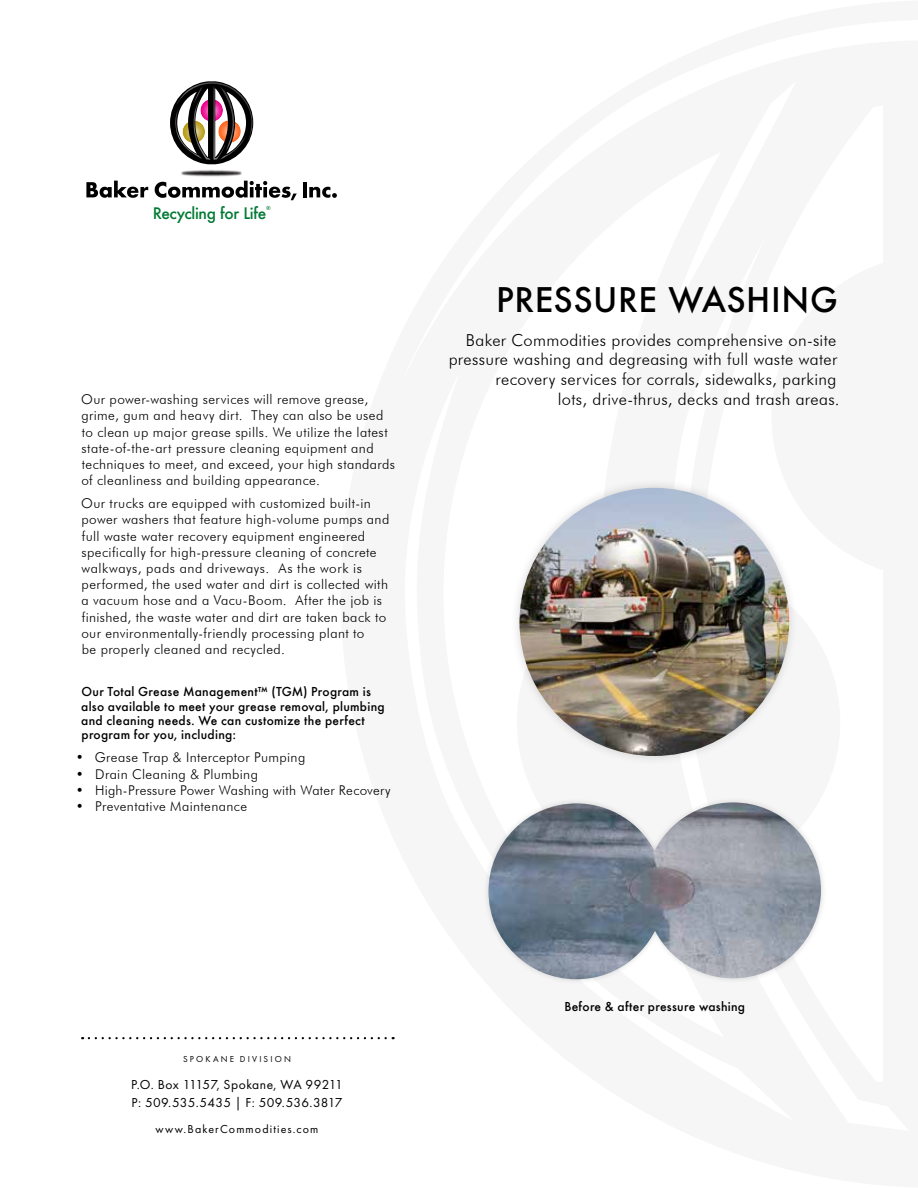
<style>
.page{position:relative;width:918px;height:1188px;background:#fff}
.page>*{position:absolute;margin:0;border:0;box-sizing:border-box;transform-origin:0 0}
.t1{font:500 33px "Futura";letter-spacing:.015em;color:#000}
.t2{font:300 16.5px/19.8px "Futura BT";letter-spacing:.02em;color:#000;text-align:right}
.t3{font:500 15.45px "Futura";letter-spacing:-.02em;color:#007934}
.t4{font:300 13.5px/16.2px "Futura BT";letter-spacing:.03em;color:#000}
.t5{font:13.5px/18px "Futura PT";letter-spacing:.02em;color:#000}
.t6{font:500 12px/14.4px "Futura";letter-spacing:.02em;color:#000}
.t7{font:12px "Futura PT";letter-spacing:.09em;color:#000}
.t8{font:9px "Futura PT";letter-spacing:.24em;color:#000}
.t9{font:500 5.4px "Futura";color:#007934}
</style>
<div class="page">
<img style="left:181px;top:170px;width:67px;height:11px">
<svg style="left:170px;top:81px;width:84px;height:84px"></svg>
<svg style="left:86px;top:181px;width:62px;height:17px"></svg>
<svg style="left:155px;top:181px;width:142px;height:19px"></svg>
<hr style="left:303px;top:182px;width:4px;height:15px;background:#000">
<svg style="left:309px;top:187px;width:28px;height:11px"></svg>
<svg style="left:89px;top:1037px;width:305px;height:2px"></svg>
<div style="left:483px;top:796px;width:344px;height:190px;background:#f6f6f6"></div>
<img style="left:488px;top:802px;width:333px;height:177px">
<div style="left:510px;top:478px;width:289px;height:287px;background:#f9f9f9"></div>
<img style="left:519px;top:488px;width:270px;height:268px">
<p class="t3" style="left:153px;top:202px;width:115px">Recycling for Life</p>
<p class="t9" style="left:266px;top:205px;width:6px">®</p>
<h1 class="t1" style="left:496px;top:277px;width:343px">PRESSURE WASHING</h1>
<p class="t2" style="left:449px;top:330px;width:390px">Baker Commodities provides comprehensive on-site pressure washing and degreasing with full waste water recovery services for corrals, sidewalks, parking</p>
<p class="t4" style="left:81px;top:391px;width:289px">Our power-washing services will remove grease,</p>
<p class="t2" style="left:558px;top:389px;width:283px">lots, drive-thrus, decks and trash areas.</p>
<p class="t4" style="left:81px;top:407px;width:315px">grime, gum and heavy dirt. They can also be used to clean up major grease spills. We utilize the latest state-of-the-art pressure cleaning equipment and techniques to meet, and exceed, your high standards of cleanliness and building appearance.</p>
<p class="t4" style="left:81px;top:495px;width:310px">Our trucks are equipped with customized built-in power washers that feature high-volume pumps and full waste water recovery equipment engineered specifically for high-pressure cleaning of concrete walkways, pads and driveways. As the work is performed, the used water and dirt is collected with a vacuum hose and a Vacu-Boom. After the job is finished, the waste water and dirt are taken back to our environmentally-friendly processing plant to<br>be properly cleaned and recycled.</p>
<p class="t6" style="left:81px;top:684px;width:305px">Our Total Grease Management™ (TGM) Program is also available to meet your grease removal, plumbing and cleaning needs. We can customize the perfect program for you, including:</p>
<p class="t4" style="left:76px;top:749px;width:231px">• Grease Trap &amp; Interceptor Pumping</p>
<p class="t4" style="left:76px;top:766px;width:184px">• Drain Cleaning &amp; Plumbing</p>
<p class="t4" style="left:76px;top:782px;width:316px">• High-Pressure Power Washing with Water Recovery</p>
<p class="t4" style="left:76px;top:798px;width:173px">• Preventative Maintenance</p>
<p class="t8" style="left:183px;top:1054px;width:109px">SPOKANE DIVISION</p>
<p class="t5" style="left:131px;top:1076px;width:213px">P.O. Box 11157, Spokane, WA 99211<br>P: 509.535.5435 | F: 509.536.3817</p>
<p class="t7" style="left:156px;top:1122px;width:164px">www.BakerCommodities.com</p>
<p class="t6" style="left:564px;top:999px;width:182px">Before &amp; after pressure washing</p>
</div>
